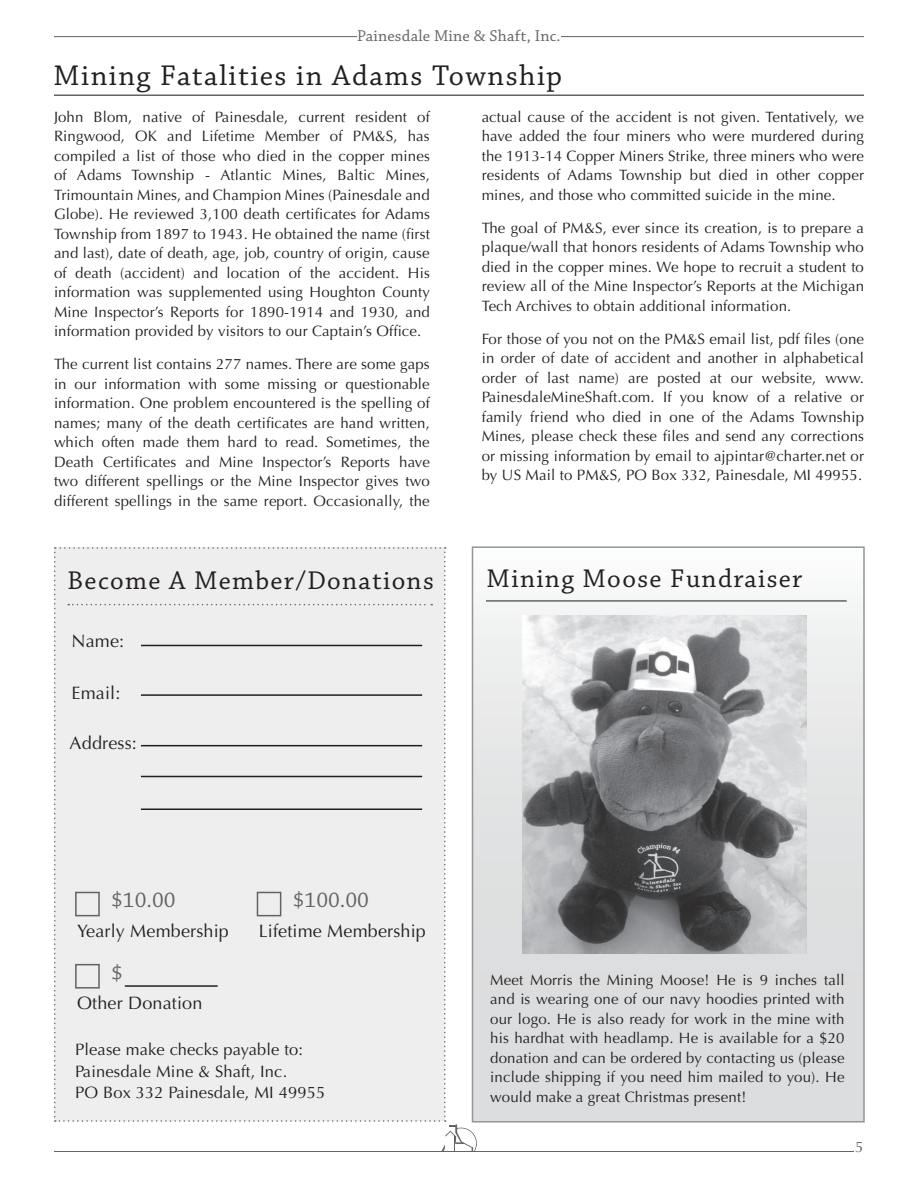
<style>
.page{position:relative;width:918px;height:1188px;background:#fff}
.page>*{position:absolute;margin:0;border:0;box-sizing:border-box;transform-origin:0 0}
.Headding_front{font:30px "Chaparral Pro";letter-spacing:.05em;color:#231f20}
.Headding_front-2{font:27px "Chaparral Pro";letter-spacing:.05em;color:#231f20}
.t1{font:22.5px "Chaparral Pro";color:#636366}
.t2{font:18px "Optima";letter-spacing:.01em;color:#231f20}
.t3{font:16.5px/21px "Optima";letter-spacing:.01em;color:#231f20}
.t4{font:16.5px "Chaparral Pro";letter-spacing:.01em;color:#636366}
.t5{font:15px/19.5px "Optima";letter-spacing:.01em;color:#231f20;text-align:justify}
.t6{font:15px "Optima";color:#636366}
</style>
<div class="page">
<hr style="left:54px;top:36px;width:810px;height:1px;background:#636366">
<div style="left:357px;top:29px;width:204px;height:12px;background:#fff"></div>
<svg style="left:54px;top:547px;width:423px;height:604px;background:#ededee"></svg>
<div style="left:75px;top:964px;width:25px;height:25px;border:2px solid #636366"></div>
<hr style="left:125px;top:985px;width:93px;height:2px;background:#231f20">
<hr style="left:54px;top:94px;width:810px;height:2px;background:#636366">
<div style="left:472px;top:547px;width:392px;height:575px;background:linear-gradient(to bottom,#f4f4f4,#d5d6d7)"></div>
<div style="left:472px;top:546px;width:393px;height:577px;border:2px solid #939598"></div>
<hr style="left:486px;top:600px;width:361px;height:2px;background:#636366">
<img style="left:523px;top:616px;width:284px;height:337px">
<hr style="left:54px;top:1151px;width:799px;height:1px;background:#636366">
<p class="t4" style="left:357px;top:26px;width:205px">Painesdale Mine &amp; Shaft, Inc.</p>
<p class="Headding_front" style="left:54px;top:59px;width:510px">Mining Fatalities in Adams Township</p>
<p class="t5" style="left:54px;top:107px;width:377px">John Blom, native of Painesdale, current resident of Ringwood, OK and Lifetime Member of PM&amp;S, has compiled a list of those who died in the copper mines of Adams Township - Atlantic Mines, Baltic Mines, Trimountain Mines, and Champion Mines (Painesdale and Globe). He reviewed 3,100 death certificates for Adams Township from 1897 to 1943. He obtained the name (first and last), date of death, age, job, country of origin, cause of death (accident) and location of the accident. His information was supplemented using Houghton County Mine Inspector’s Reports for 1890-1914 and 1930, and information provided by visitors to our Captain’s Office.</p>
<p class="t5" style="left:54px;top:355px;width:377px">The current list contains 277 names. There are some gaps in our information with some missing or questionable information. One problem encountered is the spelling of names; many of the death certificates are hand written, which often made them hard to read. Sometimes, the Death Certificates and Mine Inspector’s Reports have two different spellings or the Mine Inspector gives two different spellings in the same report. Occasionally, the</p>
<p class="Headding_front-2" style="left:68px;top:565px;width:368px">Become A Member/Donations</p>
<p class="t2" style="left:72px;top:631px;width:54px">Name:</p>
<p class="t2" style="left:72px;top:683px;width:50px">Email:</p>
<p class="t2" style="left:70px;top:733px;width:69px">Address:</p>
<p class="t5" style="left:482px;top:107px;width:384px">actual cause of the accident is not given. Tentatively, we have added the four miners who were murdered during the 1913-14 Copper Miners Strike, three miners who were residents of Adams Township but died in other copper mines, and those who committed suicide in the mine.</p>
<p class="t5" style="left:482px;top:218px;width:384px">The goal of PM&amp;S, ever since its creation, is to prepare a plaque/wall that honors residents of Adams Township who died in the copper mines. We hope to recruit a student to review all of the Mine Inspector’s Reports at the Michigan Tech Archives to obtain additional information.</p>
<p class="t5" style="left:482px;top:329px;width:384px">For those of you not on the PM&amp;S email list, pdf files (one in order of date of accident and another in alphabetical order of last name) are posted at our website, www.<br>PainesdaleMineShaft.com. If you know of a relative or family friend who died in one of the Adams Township Mines, please check these files and send any corrections or missing information by email to ajpintar@charter.net or by US Mail to PM&amp;S, PO Box 332, Painesdale, MI 49955.</p>
<p class="Headding_front-2" style="left:487px;top:564px;width:317px">Mining Moose Fundraiser</p>
<p class="t1" style="left:111px;top:888px;width:66px">$10.00</p>
<p class="t2" style="left:77px;top:921px;width:153px">Yearly Membership</p>
<p class="t1" style="left:111px;top:960px;width:13px">$</p>
<p class="t2" style="left:77px;top:993px;width:127px">Other Donation</p>
<p class="t1" style="left:293px;top:888px;width:78px">$100.00</p>
<p class="t2" style="left:259px;top:921px;width:169px">Lifetime Membership</p>
<p class="t3" style="left:75px;top:1039px;width:229px">Please make checks payable to:</p>
<p class="t3" style="left:75px;top:1061px;width:252px">Painesdale Mine &amp; Shaft, Inc.<br>PO Box 332 Painesdale, MI 49955</p>
<p class="t5" style="left:490px;top:970px;width:356px">Meet Morris the Mining Moose! He is 9 inches tall and is wearing one of our navy hoodies printed with our logo. He is also ready for work in the mine with his hardhat with headlamp. He is available for a $20 donation and can be ordered by contacting us (please include shipping if you need him mailed to you). He would make a great Christmas present!</p>
<p class="t6" style="left:855px;top:1138px;width:10px">5</p>
</div>
